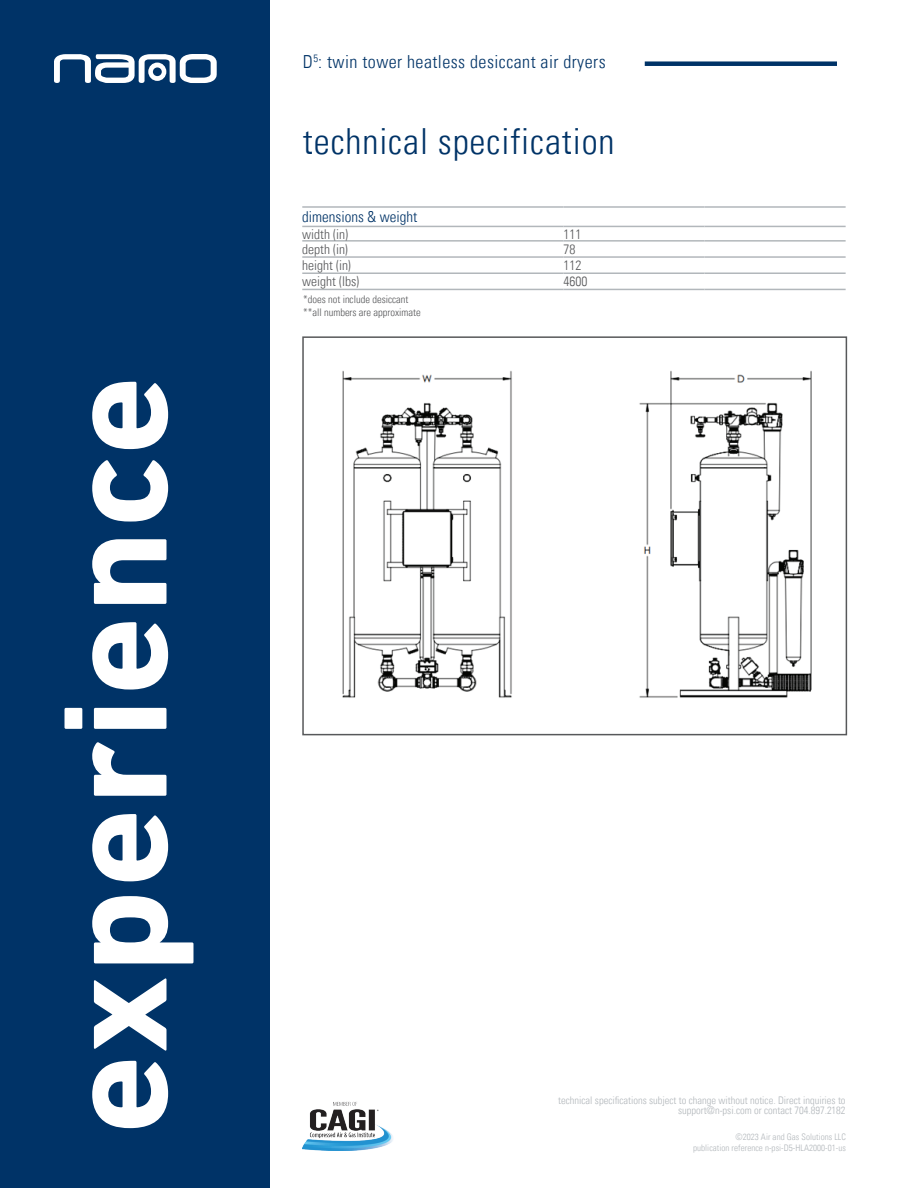
<style>
.page{position:relative;width:918px;height:1188px;background:#fff}
.page>*{position:absolute;margin:0;border:0;box-sizing:border-box;transform-origin:0 0}
.t1{font:700 150px "DIN Next LT Pro";letter-spacing:.02em;color:#fff}
.t2{font:300 condensed 36px "Univers LT";letter-spacing:.025em;color:#003367}
.t3{font:300 condensed 18px "Univers LT";letter-spacing:.025em;color:#003367}
.t4{font:300 condensed 15px "Univers LT";color:#003367}
.t5{font:300 condensed 13.5px "Univers LT";color:#57585a}
.t6{font:300 condensed 10.5px/10.5px "Univers LT";color:#b2b7bb;text-align:right}
.t7{font:300 condensed 10.5px/12.6px "Univers LT";color:#57585a}
.t8{font:300 condensed 9px "Univers LT";letter-spacing:.005em;color:#b2b7bb}
</style>
<div class="page">
<div style="left:645px;top:61px;width:192px;height:5px;background:#003367"></div>
<div style="left:0;top:0;width:270px;height:1188px;background:#003367"></div>
<svg style="left:54px;top:54px;width:163px;height:29px"></svg>
<img style="left:302px;top:1101px;width:91px;height:49px">
<hr style="left:302px;top:206px;width:261px;height:2px;background:#b2b7bb">
<hr style="left:563px;top:206px;width:142px;height:2px;background:#b2b7bb">
<hr style="left:705px;top:206px;width:141px;height:2px;background:#b2b7bb">
<hr style="left:302px;top:226px;width:261px;height:1px;background:#b2b7bb">
<hr style="left:563px;top:226px;width:142px;height:1px;background:#b2b7bb">
<hr style="left:705px;top:226px;width:141px;height:1px;background:#b2b7bb">
<hr style="left:302px;top:240px;width:261px;height:2px;background:#b2b7bb">
<hr style="left:563px;top:240px;width:142px;height:2px;background:#b2b7bb">
<hr style="left:705px;top:240px;width:141px;height:2px;background:#b2b7bb">
<hr style="left:302px;top:256px;width:261px;height:2px;background:#b2b7bb">
<hr style="left:563px;top:256px;width:142px;height:2px;background:#b2b7bb">
<hr style="left:705px;top:256px;width:141px;height:2px;background:#b2b7bb">
<hr style="left:302px;top:272px;width:261px;height:2px;background:#b2b7bb">
<hr style="left:563px;top:272px;width:142px;height:2px;background:#b2b7bb">
<hr style="left:705px;top:272px;width:141px;height:2px;background:#b2b7bb">
<hr style="left:302px;top:289px;width:261px;height:1px;background:#b2b7bb">
<hr style="left:563px;top:289px;width:142px;height:1px;background:#b2b7bb">
<hr style="left:705px;top:289px;width:141px;height:1px;background:#b2b7bb">
<div style="left:302px;top:336px;width:545px;height:399px;border:2px solid #57585a"></div>
<img style="left:342px;top:370px;width:472px;height:328px">
<h1 class="t1" style="left:28px;top:1134px;width:760px;rotate:-90deg">experience</h1>
<h3 class="t3" style="left:303px;top:51px;width:304px">D<sup>5</sup>: twin tower heatless desiccant air dryers</h3>
<h2 class="t2" style="left:303px;top:119px;width:313px">technical specification</h2>
<h3 class="t4" style="left:302px;top:208px;width:116px">dimensions &amp; weight</h3>
<p class="t5" style="left:302px;top:226px;width:47px">width (in)</p>
<p class="t5" style="left:563px;top:226px;width:19px">111</p>
<p class="t5" style="left:302px;top:241px;width:47px">depth (in)</p>
<p class="t5" style="left:563px;top:241px;width:13px">78</p>
<p class="t5" style="left:302px;top:257px;width:50px">height (in)</p>
<p class="t5" style="left:563px;top:257px;width:19px">112</p>
<p class="t5" style="left:302px;top:273px;width:58px">weight (lbs)</p>
<p class="t5" style="left:563px;top:273px;width:25px">4600</p>
<p class="t7" style="left:303px;top:293px;width:119px">*does not include desiccant **all numbers are approximate</p>
<p class="t6" style="left:558px;top:1095px;width:289px">technical specifications subject to change without notice. Direct inquiries to support@n-psi.com or contact 704.897.2182</p>
<p class="t8" style="left:736px;top:1132px;width:112px">©2023 Air and Gas Solutions LLC</p>
<p class="t8" style="left:693px;top:1143px;width:154px">publication reference n-psi-D5-HLA2000-01-us</p>
</div>
